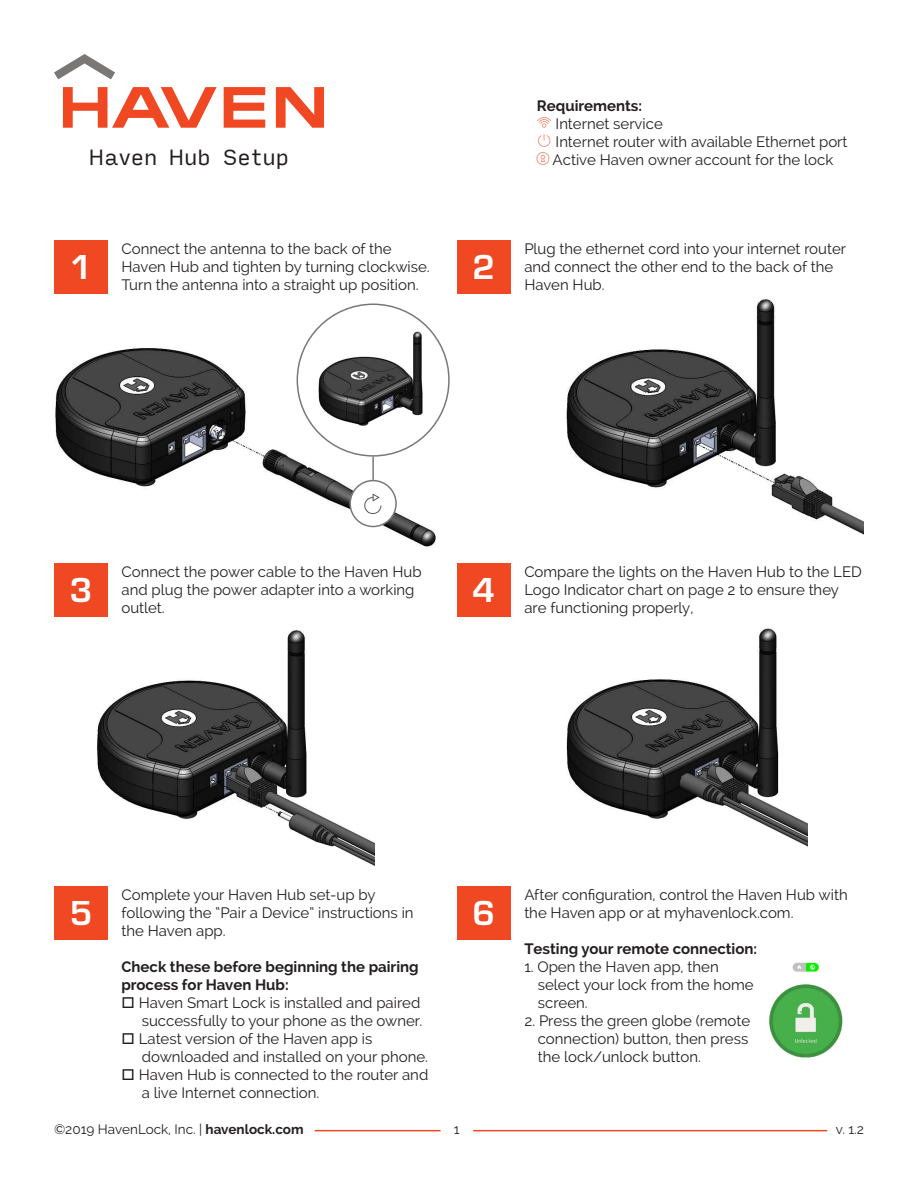
<style>
.page{position:relative;width:918px;height:1188px;background:#fff}
.page>*{position:absolute;margin:0;border:0;box-sizing:border-box;transform-origin:0 0}
.t1{font:700 36px "Eurostile";color:#fff}
.t2{font:21px "Input Sans";color:#231f20}
.t3{font:15px/18px "Raleway";color:#231f20}
.t4{font:700 15px/18px "Raleway";color:#231f20}
.t5{font:13.5px "Raleway";color:#231f20}
.s1{font-weight:700}
</style>
<div class="page">
<hr style="left:315px;top:1130px;width:126px;height:1px;background:#f04822">
<hr style="left:473px;top:1130px;width:354px;height:1px;background:#f04822">
<img style="left:55px;top:303px;width:395px;height:245px">
<img style="left:566px;top:299px;width:298px;height:236px">
<img style="left:96px;top:630px;width:279px;height:236px">
<img style="left:566px;top:628px;width:242px;height:219px">
<svg style="left:63px;top:87px;width:154px;height:41px"></svg>
<svg style="left:224px;top:87px;width:41px;height:41px"></svg>
<svg style="left:276px;top:87px;width:48px;height:41px"></svg>
<svg style="left:54px;top:54px;width:61px;height:25px"></svg>
<div style="left:54px;top:240px;width:54px;height:54px;background:#f04822"></div>
<div style="left:457px;top:240px;width:54px;height:54px;background:#f04822"></div>
<div style="left:54px;top:563px;width:54px;height:54px;background:#f04822"></div>
<div style="left:457px;top:563px;width:54px;height:54px;background:#f04822"></div>
<div style="left:54px;top:886px;width:54px;height:54px;background:#f04822"></div>
<div style="left:457px;top:886px;width:54px;height:54px;background:#f04822"></div>
<img style="left:297px;top:319px;width:152px;height:120px">
<div style="left:350px;top:481px;width:46px;height:45px;background:#fff;border-radius:50%"></div>
<div style="left:349px;top:480px;width:48px;height:47px;border:2px solid #797877;border-radius:50%"></div>
<hr style="left:372px;top:457px;width:2px;height:23px;background:#797877">
<img style="left:769px;top:962px;width:74px;height:96px">
<p class="t2" style="left:89px;top:139px;width:202px">Haven Hub Setup</p>
<p class="t4" style="left:537px;top:97px;width:107px">Requirements:</p>
<p class="t3" style="left:556px;top:115px;width:109px">Internet service</p>
<p class="t3" style="left:556px;top:133px;width:293px">Internet router with available Ethernet port</p>
<p class="t3" style="left:553px;top:151px;width:282px">Active Haven owner account for the lock</p>
<p class="t3" style="left:122px;top:240px;width:310px">Connect the antenna to the back of the<br>Haven Hub and tighten by turning clockwise.<br>Turn the antenna into a straight up position.</p>
<p class="t3" style="left:524px;top:240px;width:323px">Plug the ethernet cord into your internet router and connect the other end to the back of the<br>Haven Hub.</p>
<p class="t1" style="left:70px;top:241px;width:24px">1</p>
<p class="t1" style="left:473px;top:241px;width:24px">2</p>
<p class="t3" style="left:122px;top:562px;width:302px">Connect the power cable to the Haven Hub and plug the power adapter into a working outlet.</p>
<p class="t3" style="left:524px;top:562px;width:339px">Compare the lights on the Haven Hub to the LED<br>Logo Indicator chart on page 2 to ensure they are functioning properly,</p>
<p class="t1" style="left:70px;top:564px;width:24px">3</p>
<p class="t1" style="left:473px;top:564px;width:24px">4</p>
<p class="t3" style="left:122px;top:885px;width:294px">Complete your Haven Hub set-up by following the “Pair a Device” instructions in the Haven app.</p>
<p class="t4" style="left:122px;top:957px;width:299px">Check these before beginning the pairing process for Haven Hub:</p>
<p class="t3" style="left:122px;top:993px;width:302px;text-align:right">□ Haven Smart Lock is installed and paired successfully to your phone as the owner.</p>
<p class="t3" style="left:142px;top:1029px;width:288px;text-indent:-20px">□ Latest version of the Haven app is downloaded and installed on your phone.</p>
<p class="t3" style="left:142px;top:1065px;width:288px;text-indent:-20px">□ Haven Hub is connected to the router and a live Internet connection.</p>
<p class="t1" style="left:70px;top:887px;width:24px">5</p>
<p class="t1" style="left:473px;top:887px;width:24px">6</p>
<p class="t3" style="left:524px;top:885px;width:325px">After configuration, control the Haven Hub with the Haven app or at myhavenlock.com.</p>
<p class="t4" style="left:524px;top:939px;width:234px">Testing your remote connection:</p>
<p class="t3" style="left:538px;top:957px;width:217px;text-indent:-14px">1. Open the Haven app, then select your lock from the home screen.</p>
<p class="t3" style="left:538px;top:1011px;width:214px;text-indent:-14px">2. Press the green globe (remote connection) button, then press the lock/unlock button.</p>
<p class="t5" style="left:54px;top:1121px;width:251px">©2019 HavenLock, Inc. | <span class="s1">havenlock.com</span></p>
<p class="t5" style="left:454px;top:1121px;width:7px">1</p>
<p class="t5" style="left:836px;top:1121px;width:30px">v. 1.2</p>
</div>
